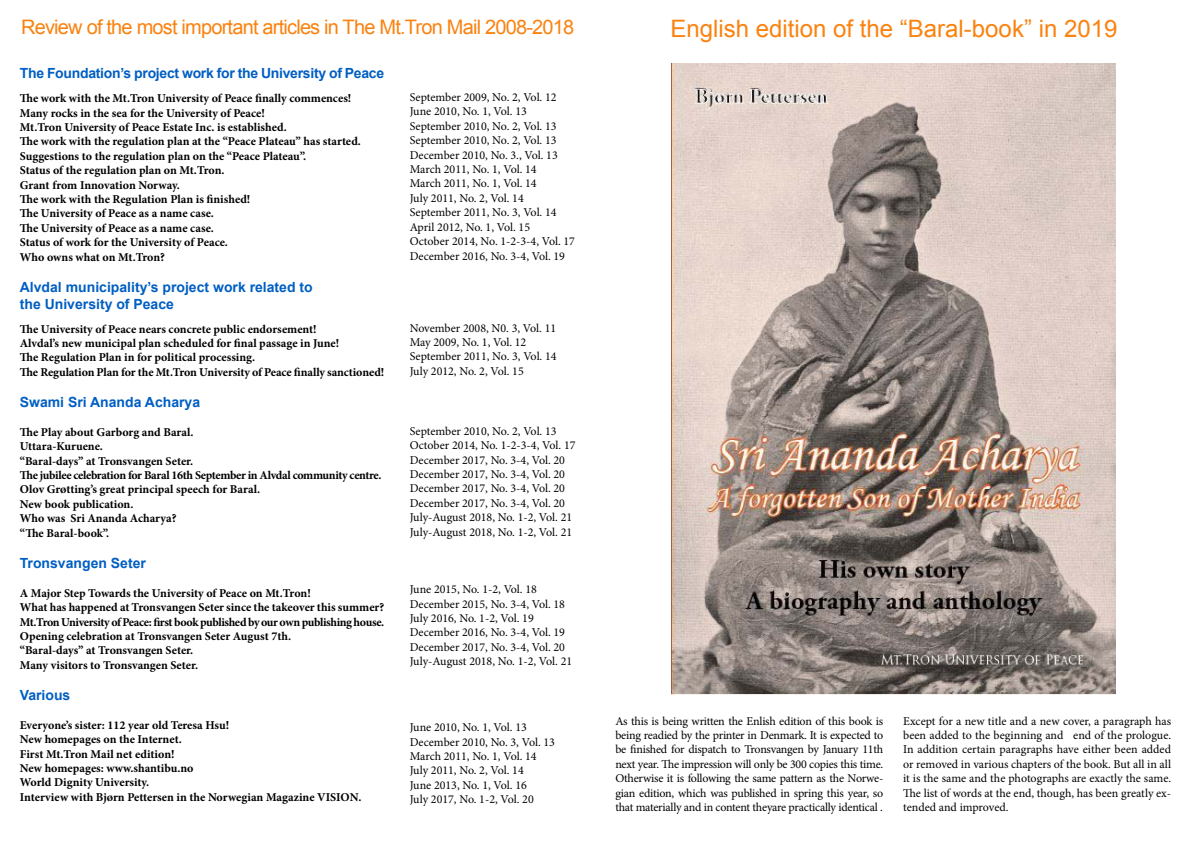
<style>
.page{position:relative;width:1191px;height:842px;background:#fff}
.page>*{position:absolute;margin:0;border:0;box-sizing:border-box;transform-origin:0 0}
.t1{font:24px "Arial";color:#fb820f}
.t2{font:20px "Arial";letter-spacing:-.04em;color:#fb820f}
.t3{font:700 14px/16.8px "Arial";color:#005fc3}
.t4{font:700 14px "Arial";letter-spacing:-.02em;color:#005fc3}
.t5{font:12px/14.4px "Minion Pro";color:#000}
.t6{font:700 12px/14.4px "Minion Pro";letter-spacing:-.005em;color:#000}
</style>
<div class="page">
<img style="left:671px;top:63px;width:444px;height:631px">
<h2 class="t2" style="left:21px;top:14px;width:554px">Review of the most important articles in The Mt.Tron Mail 2008-2018</h2>
<p class="t4" style="left:20px;top:64px;width:366px">The Foundation’s project work for the University of Peace</p>
<p class="t6" style="left:20px;top:91px;width:342px">The work with the Mt.Tron University of Peace finally commences!<br>Many rocks in the sea for the University of Peace!<br>Mt.Tron University of Peace Estate Inc. is established.<br>The work with the regulation plan at the “Peace Plateau” has started.<br>Suggestions to the regulation plan on the “Peace Plateau”.<br>Status of the regulation plan on Mt.Tron.<br>Grant from Innovation Norway.<br>The work with the Regulation Plan is finished!<br>The University of Peace as a name case.<br>The University of Peace as a name case.<br>Status of work for the University of Peace.<br>Who owns what on Mt.Tron?</p>
<p class="t3" style="left:20px;top:279px;width:294px">Alvdal municipality’s project work related to the University of Peace</p>
<p class="t6" style="left:20px;top:321px;width:366px">The University of Peace nears concrete public endorsement!<br>Alvdal’s new municipal plan scheduled for final passage in June!<br>The Regulation Plan in for political processing.<br>The Regulation Plan for the Mt.Tron University of Peace finally sanctioned!</p>
<p class="t3" style="left:20px;top:394px;width:182px">Swami Sri Ananda Acharya</p>
<p class="t6" style="left:20px;top:425px;width:363px">The Play about Garborg and Baral.<br>Uttara-Kuruene.<br>“Baral-days” at Tronsvangen Seter.<br>The jubilee celebration for Baral 16th September in Alvdal community centre.<br>Olov Grøtting’s great principal speech for Baral.<br>New book publication.<br>Who was Sri Ananda Acharya?<br>“The Baral-book”.</p>
<p class="t3" style="left:20px;top:555px;width:128px">Tronsvangen Seter</p>
<p class="t6" style="left:20px;top:585px;width:366px">A Major Step Towards the University of Peace on Mt.Tron!<br>What has happened at Tronsvangen Seter since the takeover this summer?<br>Mt.Tron University of Peace: first book published by our own publishing house.<br>Opening celebration at Tronsvangen Seter August 7th.<br>“Baral-days” at Tronsvangen Seter.<br>Many visitors to Tronsvangen Seter.</p>
<p class="t3" style="left:20px;top:687px;width:52px">Various</p>
<p class="t6" style="left:20px;top:717px;width:343px">Everyone’s sister: 112 year old Teresa Hsu!<br>New homepages on the Internet.<br>First Mt.Tron Mail net edition!<br>New homepages: www.shantibu.no<br>World Dignity University.<br>Interview with Bjørn Pettersen in the Norwegian Magazine VISION.</p>
<h1 class="t1" style="left:670px;top:13px;width:448px">English edition of the “Baral-book” in 2019</h1>
<p class="t5" style="left:410px;top:90px;width:167px">September 2009, No. 2, Vol. 12<br>June 2010, No. 1, Vol. 13<br>September 2010, No. 2, Vol. 13<br>September 2010, No. 2, Vol. 13<br>December 2010, No. 3., Vol. 13<br>March 2011, No. 1, Vol. 14<br>March 2011, No. 1, Vol. 14<br>July 2011, No. 2, Vol. 14<br>September 2011, No. 3, Vol. 14<br>April 2012, No. 1, Vol. 15<br>October 2014, No. 1-2-3-4, Vol. 17<br>December 2016, No. 3-4, Vol. 19</p>
<p class="t5" style="left:410px;top:320px;width:148px">November 2008, N0. 3, Vol. 11<br>May 2009, No. 1, Vol. 12<br>September 2011, No. 3, Vol. 14<br>July 2012, No. 2, Vol. 15</p>
<p class="t5" style="left:410px;top:424px;width:167px">September 2010, No. 2, Vol. 13<br>October 2014, No. 1-2-3-4, Vol. 17<br>December 2017, No. 3-4, Vol. 20<br>December 2017, No. 3-4, Vol. 20<br>December 2017, No. 3-4, Vol. 20<br>December 2017, No. 3-4, Vol. 20<br>July-August 2018, No. 1-2, Vol. 21<br>July-August 2018, No. 1-2, Vol. 21</p>
<p class="t5" style="left:410px;top:582px;width:164px">June 2015, No. 1-2, Vol. 18<br>December 2015, No. 3-4, Vol. 18<br>July 2016, No. 1-2, Vol. 19<br>December 2016, No. 3-4, Vol. 19<br>December 2017, No. 3-4, Vol. 20<br>July-August 2018, No. 1-2, Vol. 21</p>
<p class="t5" style="left:410px;top:720px;width:147px">June 2010, No. 1, Vol. 13<br>December 2010, No. 3, Vol. 13<br>March 2011, No. 1, Vol. 14<br>July 2011, No. 2, Vol. 14<br>June 2013, No. 1, Vol. 16<br>July 2017, No. 1-2, Vol. 20</p>
<p class="t5" style="left:903px;top:713px;width:269px;text-align:justify">Except for a new title and a new cover, a paragraph has been added to the beginning and end of the prologue.<br>In addition certain paragraphs have either been added or removed in various chapters of the book. But all in all it is the same and the photographs are exactly the same.<br>The list of words at the end, though, has been greatly ex&shy;tended and improved.</p>
<p class="t5" style="left:615px;top:713px;width:269px;text-align:justify">As this is being written the Enlish edition of this book is being readied by the printer in Denmark. It is expected to be finished for dispatch to Tronsvangen by January 11th next year. The impression will only be 300 copies this time.<br>Otherwise it is following the same pattern as the Norwe&shy;gian edition, which was published in spring this year, so that materially and in content theyare practically identical .</p>
</div>
